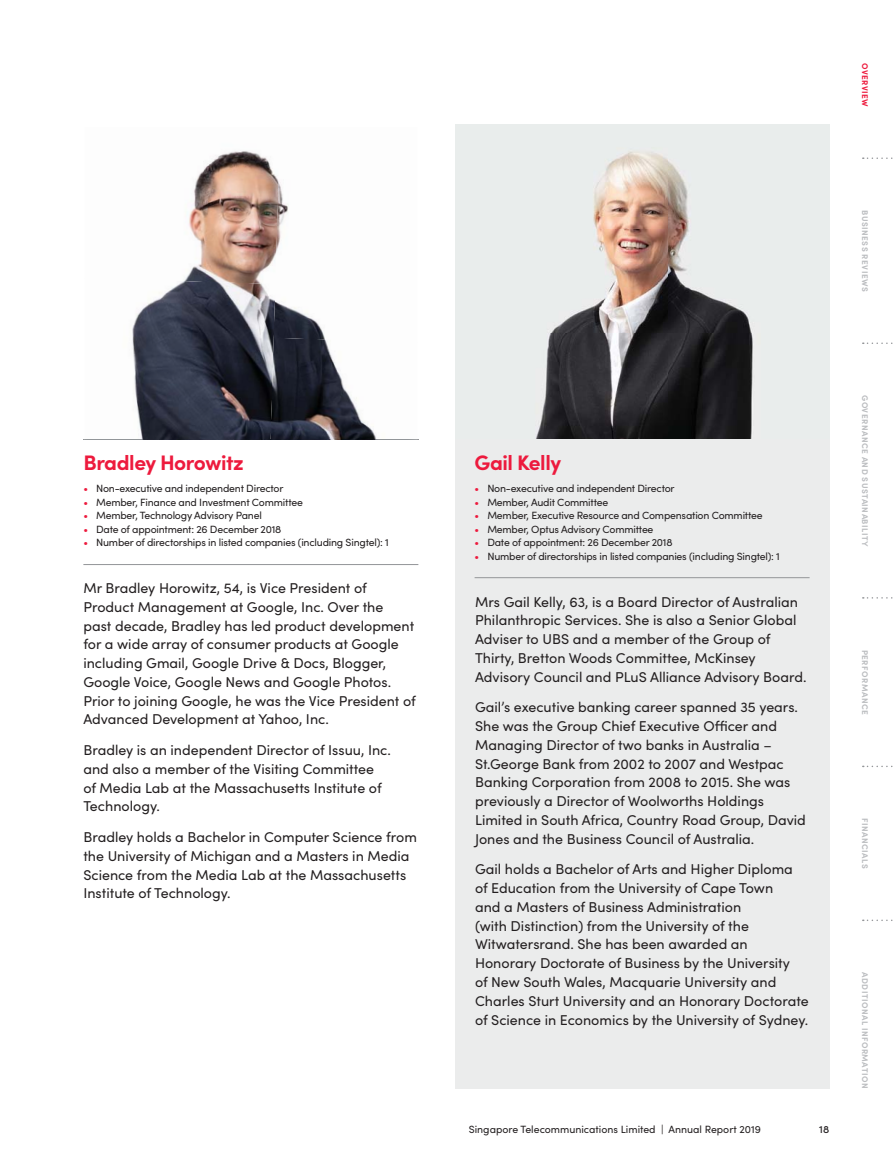
<style>
.page{position:relative;width:893px;height:1174px;background:#fff}
.page>*{position:absolute;margin:0;border:0;box-sizing:border-box;transform-origin:0 0}
.t1{font:700 21px "Sofia Pro";letter-spacing:-.02em;color:#ed1a3d}
.t2{font:14.25px/18.8px "Sofia Pro";color:#231f20}
.t3{font:10.5px "Sofia Pro";letter-spacing:-.02em;color:#231f20}
.t4{font:10.5px "Sofia Pro";color:#231f20}
.t5{font:500 10.5px "Sofia Pro";color:#231f20}
.t6{font:700 8.25px "Sofia Pro";letter-spacing:.06em;color:#bbbdc0}
.t7{font:700 8.25px "Sofia Pro";letter-spacing:.06em;color:#ed1a3d}
.s1{color:#ed1a3d}
</style>
<div class="page">
<div style="left:455px;top:125px;width:374px;height:964px;background:#ebecec"></div>
<hr style="left:83px;top:439px;width:335px;height:1px;background:#939598">
<hr style="left:83px;top:564px;width:335px;height:1px;background:#939598">
<hr style="left:475px;top:577px;width:335px;height:1px;background:#939598">
<img style="left:186px;top:151px;width:87px;height:127px">
<img style="left:273px;top:174px;width:52px;height:164px">
<img style="left:132px;top:278px;width:144px;height:161px">
<img style="left:270px;top:338px;width:107px;height:101px">
<img style="left:142px;top:439px;width:275px;height:1px">
<img style="left:536px;top:151px;width:217px;height:287px">
<img style="left:475px;top:438px;width:335px;height:1px">
<svg style="left:863px;top:157px;width:30px;height:2px"></svg>
<svg style="left:863px;top:342px;width:30px;height:2px"></svg>
<svg style="left:863px;top:597px;width:30px;height:1px"></svg>
<svg style="left:863px;top:765px;width:30px;height:2px"></svg>
<svg style="left:863px;top:919px;width:30px;height:2px"></svg>
<h1 class="t1" style="left:83px;top:455px;width:162px">Bradley Horowitz</h1>
<p class="t3" style="left:83px;top:485px;width:202px"><span class="s1">•</span> Non-executive and independent Director</p>
<p class="t3" style="left:83px;top:498px;width:221px"><span class="s1">•</span> Member, Finance and Investment Committee</p>
<p class="t3" style="left:83px;top:512px;width:180px"><span class="s1">•</span> Member, Technology Advisory Panel</p>
<p class="t3" style="left:83px;top:525px;width:199px"><span class="s1">•</span> Date of appointment: 26 December 2018</p>
<p class="t3" style="left:83px;top:539px;width:307px"><span class="s1">•</span> Number of directorships in listed companies (including Singtel): 1</p>
<p class="t2" style="left:83px;top:580px;width:334px">Mr Bradley Horowitz, 54, is Vice President of Product Management at Google, Inc. Over the<br>past decade, Bradley has led product development for a wide array of consumer products at Google including Gmail, Google Drive &amp; Docs, Blogger, Google Voice, Google News and Google Photos.<br>Prior to joining Google, he was the Vice President of Advanced Development at Yahoo, Inc.</p>
<p class="t2" style="left:83px;top:742px;width:309px">Bradley is an independent Director of Issuu, Inc. and also a member of the Visiting Committee<br>of Media Lab at the Massachusetts Institute of Technology.</p>
<p class="t2" style="left:83px;top:829px;width:335px">Bradley holds a Bachelor in Computer Science from the University of Michigan and a Masters in Media Science from the Media Lab at the Massachusetts Institute of Technology.</p>
<p class="t7" style="left:868px;top:63px;width:45px;rotate:90deg">OVERVIEW</p>
<p class="t6" style="left:868px;top:210px;width:83px;rotate:90deg">BUSINESS REVIEWS</p>
<h1 class="t1" style="left:475px;top:455px;width:88px">Gail Kelly</h1>
<p class="t3" style="left:475px;top:485px;width:202px"><span class="s1">•</span> Non-executive and independent Director</p>
<p class="t3" style="left:475px;top:498px;width:135px"><span class="s1">•</span> Member, Audit Committee</p>
<p class="t3" style="left:475px;top:512px;width:290px"><span class="s1">•</span> Member, Executive Resource and Compensation Committee</p>
<p class="t3" style="left:475px;top:525px;width:180px"><span class="s1">•</span> Member, Optus Advisory Committee</p>
<p class="t3" style="left:475px;top:539px;width:199px"><span class="s1">•</span> Date of appointment: 26 December 2018</p>
<p class="t3" style="left:475px;top:552px;width:307px"><span class="s1">•</span> Number of directorships in listed companies (including Singtel): 1</p>
<p class="t2" style="left:475px;top:594px;width:333px">Mrs Gail Kelly, 63, is a Board Director of Australian Philanthropic Services. She is also a Senior Global Adviser to UBS and a member of the Group of Thirty, Bretton Woods Committee, McKinsey Advisory Council and PLuS Alliance Advisory Board.</p>
<p class="t2" style="left:475px;top:699px;width:332px">Gail’s executive banking career spanned 35 years.<br>She was the Group Chief Executive Officer and Managing Director of two banks in Australia – St.George Bank from 2002 to 2007 and Westpac Banking Corporation from 2008 to 2015. She was previously a Director of Woolworths Holdings Limited in South Africa, Country Road Group, David Jones and the Business Council of Australia.</p>
<p class="t2" style="left:475px;top:861px;width:335px">Gail holds a Bachelor of Arts and Higher Diploma of Education from the University of Cape Town<br>and a Masters of Business Administration<br>(with Distinction) from the University of the Witwatersrand. She has been awarded an Honorary Doctorate of Business by the University<br>of New South Wales, Macquarie University and Charles Sturt University and an Honorary Doctorate of Science in Economics by the University of Sydney.</p>
<p class="t4" style="left:469px;top:1125px;width:294px">Singapore Telecommunications Limited | Annual Report 2019</p>
<p class="t5" style="left:819px;top:1125px;width:11px">18</p>
<p class="t6" style="left:868px;top:395px;width:153px;rotate:90deg">GOVERNANCE AND SUSTAINABILITY</p>
<p class="t6" style="left:868px;top:649px;width:67px;rotate:90deg">PERFORMANCE</p>
<p class="t6" style="left:868px;top:818px;width:52px;rotate:90deg">FINANCIALS</p>
<p class="t6" style="left:868px;top:972px;width:118px;rotate:90deg">ADDITIONAL INFORMATION</p>
</div>
